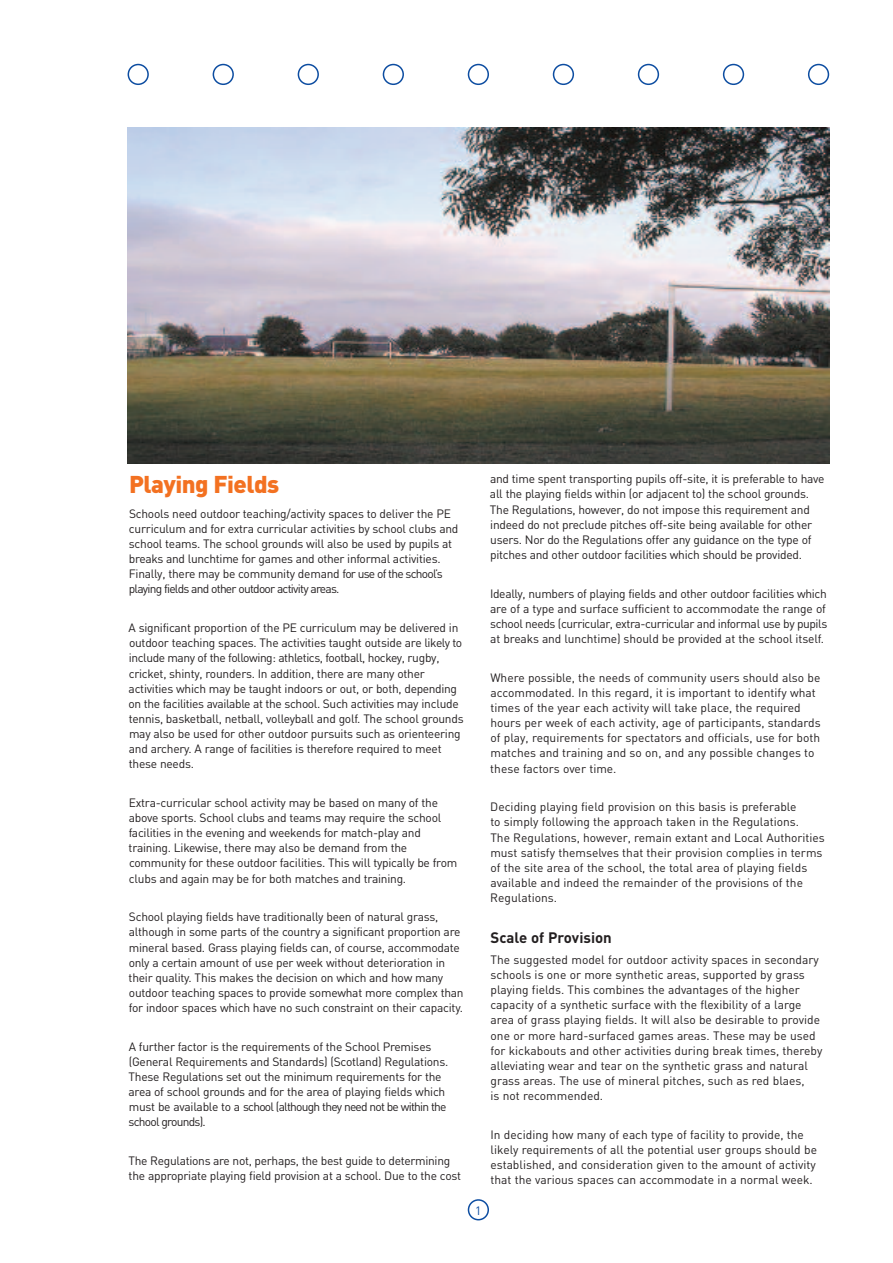
<style>
.page{position:relative;width:893px;height:1263px;background:#fff}
.page>*{position:absolute;margin:0;border:0;box-sizing:border-box;transform-origin:0 0}
.t1{font:900 24px "DIN";letter-spacing:-.02em;color:#f37121}
.t2{font:700 15px "DIN";color:#231f20}
.t3{font:12px/15.1px "DIN";letter-spacing:-.02em;color:#231f20}
.t4{font:12px/15.1px "DIN";color:#231f20}
.t5{font:12px "DIN";color:#0d4da1}
</style>
<div class="page">
<svg style="left:128px;top:64px;width:21px;height:21px"></svg>
<svg style="left:213px;top:64px;width:21px;height:21px"></svg>
<svg style="left:298px;top:64px;width:21px;height:21px"></svg>
<svg style="left:383px;top:64px;width:21px;height:21px"></svg>
<svg style="left:468px;top:64px;width:21px;height:21px"></svg>
<svg style="left:553px;top:64px;width:21px;height:21px"></svg>
<svg style="left:638px;top:64px;width:21px;height:21px"></svg>
<svg style="left:723px;top:64px;width:21px;height:21px"></svg>
<svg style="left:808px;top:64px;width:21px;height:21px"></svg>
<svg style="left:468px;top:1199px;width:21px;height:21px"></svg>
<img style="left:128px;top:128px;width:701px;height:335px">
<h1 class="t1" style="left:129px;top:468px;width:152px">Playing Fields</h1>
<p class="t3" style="left:129px;top:506px;width:331px">Schools need outdoor teaching/activity spaces to deliver the PE curriculum and for extra curricular activities by school clubs and school teams. The school grounds will also be used by pupils at breaks and lunchtime for games and other informal activities.<br>Finally, there may be community demand for use of the school’s playing fields and other outdoor activity areas.</p>
<p class="t3" style="left:129px;top:620px;width:337px">A significant proportion of the PE curriculum may be delivered in outdoor teaching spaces. The activities taught outside are likely to include many of the following: athletics, football, hockey, rugby, cricket, shinty, rounders. In addition, there are many other activities which may be taught indoors or out, or both, depending on the facilities available at the school. Such activities may include tennis, basketball, netball, volleyball and golf. The school grounds may also be used for other outdoor pursuits such as orienteering and archery. A range of facilities is therefore required to meet these needs.</p>
<p class="t3" style="left:129px;top:795px;width:330px">Extra-curricular school activity may be based on many of the above sports. School clubs and teams may require the school facilities in the evening and weekends for match-play and training. Likewise, there may also be demand from the community for these outdoor facilities. This will typically be from clubs and again may be for both matches and training.</p>
<p class="t3" style="left:129px;top:909px;width:337px">School playing fields have traditionally been of natural grass, although in some parts of the country a significant proportion are mineral based. Grass playing fields can, of course, accommodate only a certain amount of use per week without deterioration in their quality. This makes the decision on which and how many outdoor teaching spaces to provide somewhat more complex than for indoor spaces which have no such constraint on their capacity.</p>
<p class="t3" style="left:129px;top:1039px;width:321px">A further factor is the requirements of the School Premises (General Requirements and Standards) (Scotland) Regulations.<br>These Regulations set out the minimum requirements for the area of school grounds and for the area of playing fields which must be available to a school (although they need not be within the school grounds).</p>
<p class="t3" style="left:129px;top:1153px;width:334px">The Regulations are not, perhaps, the best guide to determining the appropriate playing field provision at a school. Due to the cost</p>
<p class="t5" style="left:475px;top:1203px;width:8px">1</p>
<p class="t3" style="left:490px;top:471px;width:336px">and time spent transporting pupils off-site, it is preferable to have all the playing fields within (or adjacent to) the school grounds.<br>The Regulations, however, do not impose this requirement and indeed do not preclude pitches off-site being available for other users. Nor do the Regulations offer any guidance on the type of pitches and other outdoor facilities which should be provided.</p>
<p class="t3" style="left:490px;top:585px;width:339px;text-align:justify">Ideally, numbers of playing fields and other outdoor facilities which are of a type and surface sufficient to accommodate the range of school needs (curricular, extra-curricular and informal use by pupils at breaks and lunchtime) should be provided at the school itself.</p>
<p class="t4" style="left:490px;top:670px;width:332px">Where possible, the needs of community users should also be accommodated. In this regard, it is important to identify what times of the year each activity will take place, the required hours per week of each activity, age of participants, standards of play, requirements for spectators and officials, use for both matches and training and so on, and any possible changes to these factors over time.</p>
<p class="t4" style="left:490px;top:799px;width:336px">Deciding playing field provision on this basis is preferable<br>to simply following the approach taken in the Regulations.<br>The Regulations, however, remain extant and Local Authorities must satisfy themselves that their provision complies in terms of the site area of the school, the total area of playing fields available and indeed the remainder of the provisions of the Regulations.</p>
<p class="t2" style="left:490px;top:928px;width:123px">Scale of Provision</p>
<p class="t4" style="left:490px;top:952px;width:333px">The suggested model for outdoor activity spaces in secondary schools is one or more synthetic areas, supported by grass playing fields. This combines the advantages of the higher capacity of a synthetic surface with the flexibility of a large area of grass playing fields. It will also be desirable to provide one or more hard-surfaced games areas. These may be used for kickabouts and other activities during break times, thereby alleviating wear and tear on the synthetic grass and natural grass areas. The use of mineral pitches, such as red blaes,<br>is not recommended.</p>
<p class="t4" style="left:490px;top:1126px;width:328px">In deciding how many of each type of facility to provide, the likely requirements of all the potential user groups should be established, and consideration given to the amount of activity that the various spaces can accommodate in a normal week.</p>
</div>
